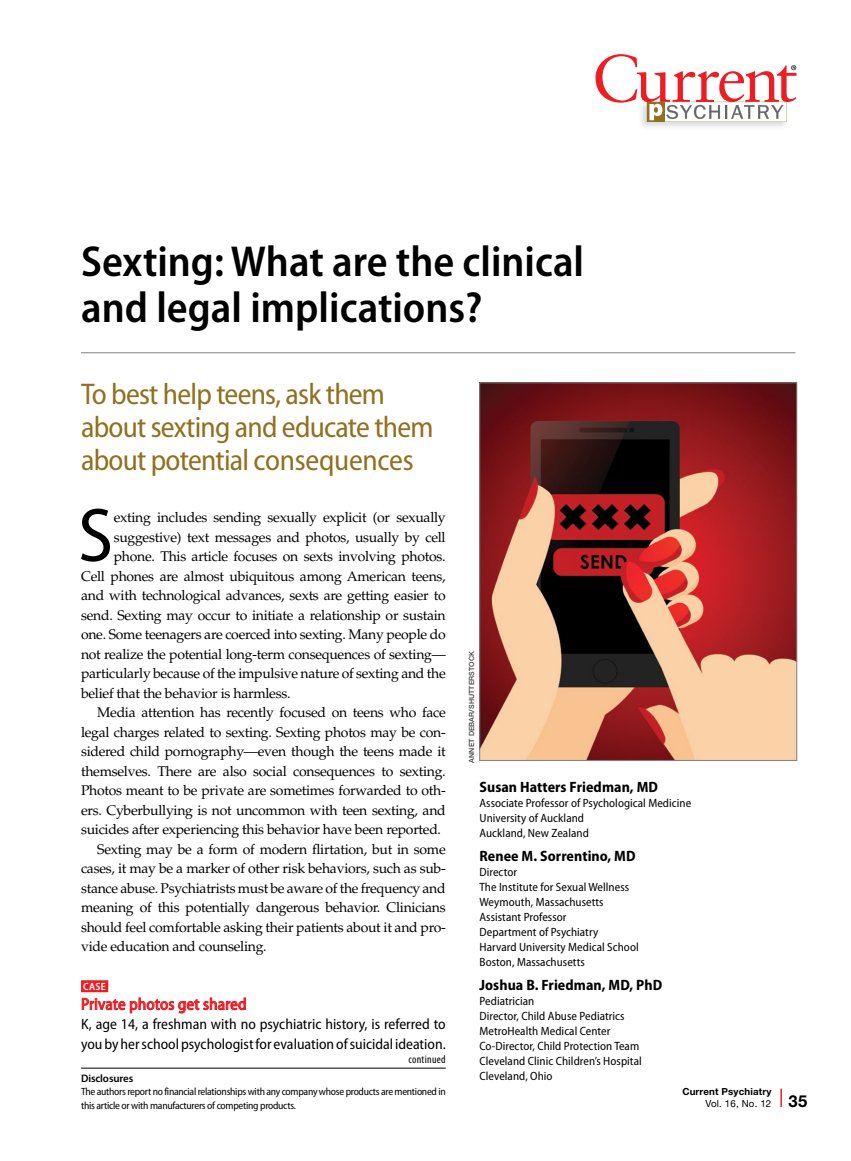
<style>
.page{position:relative;width:851px;height:1161px;background:#fff}
.page>*{position:absolute;margin:0;border:0;box-sizing:border-box;transform-origin:0 0}
.body_dropcap{font:semi-condensed 76.8px "Myriad Pro";color:#000}
.t1{font:600 semi-condensed 43.5px/46.5px "Myriad Pro";color:#000}
.abstract{font:semi-condensed 30px/33px "Myriad Pro";letter-spacing:-.025em;color:#91701f}
.sub2_case{font:semi-condensed 16.5px "Myriad Pro";letter-spacing:.01em;color:#ed1d24}
.body_case{font:semi-condensed 15px/19.5px "Myriad Pro";color:#000}
.bbody_byline{font:700 semi-condensed 15px "Myriad Pro";letter-spacing:.005em;color:#000}
.body_indent{font:14.1px/19.5px "Palatino LT Std";letter-spacing:-.02em;color:#000;text-align:justify}
.body_dropcap-2{font:14.1px "Palatino LT Std";letter-spacing:-.02em;color:#000}
.body_af{font:semi-condensed 12px "Myriad Pro";letter-spacing:.005em;color:#000}
.t2{font:condensed 11.25px "Myriad Pro";letter-spacing:.03em;color:#000}
.bbody_disclosure{font:600 10.8px "Myriad Pro";letter-spacing:-.01em;color:#000}
.disclosure{font:semi-condensed 10.5px/13.5px "Myriad Pro";letter-spacing:-.025em;color:#000}
.sub2_case-2{font:600 semi-condensed 10.5px "Myriad Pro";color:#fff}
.t3{font:700 9.75px/12px "Helvetica Neue LT Std";letter-spacing:.015em;color:#000}
.t4{font:500 7.2px "Helvetica Neue LT Std";letter-spacing:.01em;color:#414042}
.s1{font-weight:400}
.s2{font-size:16.5px}
</style>
<div class="page">
<svg style="left:780px;top:1089px;width:1px;height:18px"></svg>
<hr style="left:81px;top:353px;width:714px;height:1px;background:#808285">
<svg style="left:595px;top:54px;width:201px;height:68px"></svg>
<div style="left:81px;top:980px;width:27px;height:12px;background:#ed1d24"></div>
<svg style="left:82px;top:997px;width:164px;height:17px"></svg>
<img style="left:481px;top:385px;width:314px;height:374px">
<div style="left:479px;top:383px;width:318px;height:378px;border:1px solid #808285"></div>
<hr style="left:81px;top:1068px;width:365px;height:1px;background:#000">
<p class="t1" style="left:81px;top:237px;width:504px">Sexting: What are the clinical and legal implications?</p>
<p class="abstract" style="left:81px;top:377px;width:354px">To best help teens, ask them about sexting and educate them about potential consequences</p>
<p class="body_dropcap" style="left:78px;top:488px;width:36px">S</p>
<p class="body_dropcap-2" style="left:114px;top:509px;width:333px">exting includes sending sexually explicit (or sexually</p>
<p class="body_dropcap-2" style="left:114px;top:528px;width:333px">suggestive) text messages and photos, usually by cell</p>
<p class="body_dropcap-2" style="left:114px;top:548px;width:333px">phone. This article focuses on sexts involving photos.</p>
<p class="body_dropcap-2" style="left:81px;top:567px;width:366px">Cell phones are almost ubiquitous among American teens,</p>
<p class="body_dropcap-2" style="left:81px;top:587px;width:366px">and with technological advances, sexts are getting easier to</p>
<p class="body_dropcap-2" style="left:81px;top:606px;width:366px">send. Sexting may occur to initiate a relationship or sustain</p>
<p class="body_dropcap-2" style="left:81px;top:626px;width:366px">one. Some teenagers are coerced into sexting. Many people do</p>
<p class="body_dropcap-2" style="left:81px;top:645px;width:366px">not realize the potential long-term consequences of sexting—</p>
<p class="body_dropcap-2" style="left:81px;top:665px;width:366px">particularly because of the impulsive nature of sexting and the</p>
<p class="body_dropcap-2" style="left:81px;top:684px;width:211px">belief that the behavior is harmless.</p>
<p class="body_indent" style="left:81px;top:703px;width:366px;text-indent:16px">Media attention has recently focused on teens who face legal charges related to sexting. Sexting photos may be con&shy;sidered child pornography—even though the teens made it themselves. There are also social consequences to sexting.<br>Photos meant to be private are sometimes forwarded to oth&shy;ers. Cyberbullying is not uncommon with teen sexting, and suicides after experiencing this behavior have been reported.</p>
<p class="body_indent" style="left:81px;top:839px;width:366px;text-indent:16px">Sexting may be a form of modern flirtation, but in some cases, it may be a marker of other risk behaviors, such as sub&shy;stance abuse. Psychiatrists must be aware of the frequency and meaning of this potentially dangerous behavior. Clinicians should feel comfortable asking their patients about it and pro&shy;vide education and counseling.</p>
<p class="sub2_case-2" style="left:83px;top:980px;width:24px">CASE</p>
<p class="sub2_case" style="left:81px;top:994px;width:167px">Private photos get shared</p>
<p class="body_case" style="left:81px;top:1014px;width:366px">K, age 14, a freshman with no psychiatric history, is referred to you by her school psychologist for evaluation of suicidal ideation.</p>
<p class="t2" style="left:408px;top:1052px;width:39px">continued</p>
<p class="bbody_disclosure" style="left:81px;top:1071px;width:54px">Disclosures</p>
<p class="disclosure" style="left:81px;top:1085px;width:366px">The authors report no financial relationships with any company whose products are mentioned in this article or with manufacturers of competing products.</p>
<p class="t4" style="left:467px;top:763px;width:113px;rotate:-90deg">ANNET DEBAR/SHUTTERSTOCK</p>
<p class="bbody_byline" style="left:479px;top:778px;width:180px">Susan Hatters Friedman, MD</p>
<p class="body_af" style="left:479px;top:796px;width:213px">Associate Professor of Psychological Medicine</p>
<p class="body_af" style="left:479px;top:811px;width:106px">University of Auckland</p>
<p class="body_af" style="left:479px;top:826px;width:111px">Auckland, New Zealand</p>
<p class="bbody_byline" style="left:479px;top:846px;width:158px">Renee M. Sorrentino, MD</p>
<p class="body_af" style="left:479px;top:865px;width:39px">Director</p>
<p class="body_af" style="left:479px;top:880px;width:151px">The Institute for Sexual Wellness</p>
<p class="body_af" style="left:479px;top:895px;width:126px">Weymouth, Massachusetts</p>
<p class="body_af" style="left:479px;top:910px;width:88px">Assistant Professor</p>
<p class="body_af" style="left:479px;top:925px;width:120px">Department of Psychiatry</p>
<p class="body_af" style="left:479px;top:940px;width:161px">Harvard University Medical School</p>
<p class="body_af" style="left:479px;top:955px;width:107px">Boston, Massachusetts</p>
<p class="bbody_byline" style="left:479px;top:975px;width:184px">Joshua B. Friedman, MD, PhD</p>
<p class="body_af" style="left:479px;top:993px;width:56px">Pediatrician</p>
<p class="body_af" style="left:479px;top:1008px;width:146px">Director, Child Abuse Pediatrics</p>
<p class="body_af" style="left:479px;top:1023px;width:132px">MetroHealth Medical Center</p>
<p class="body_af" style="left:479px;top:1038px;width:161px">Co-Director, Child Protection Team</p>
<p class="body_af" style="left:479px;top:1053px;width:164px">Cleveland Clinic Children’s Hospital</p>
<p class="body_af" style="left:479px;top:1068px;width:75px">Cleveland, Ohio</p>
<p class="t3" style="left:705px;top:1085px;width:103px;text-indent:-23px">Current Psychiatry<br><span class="s1">Vol. 16, No. 12</span> <span class="s2">35</span></p>
</div>
